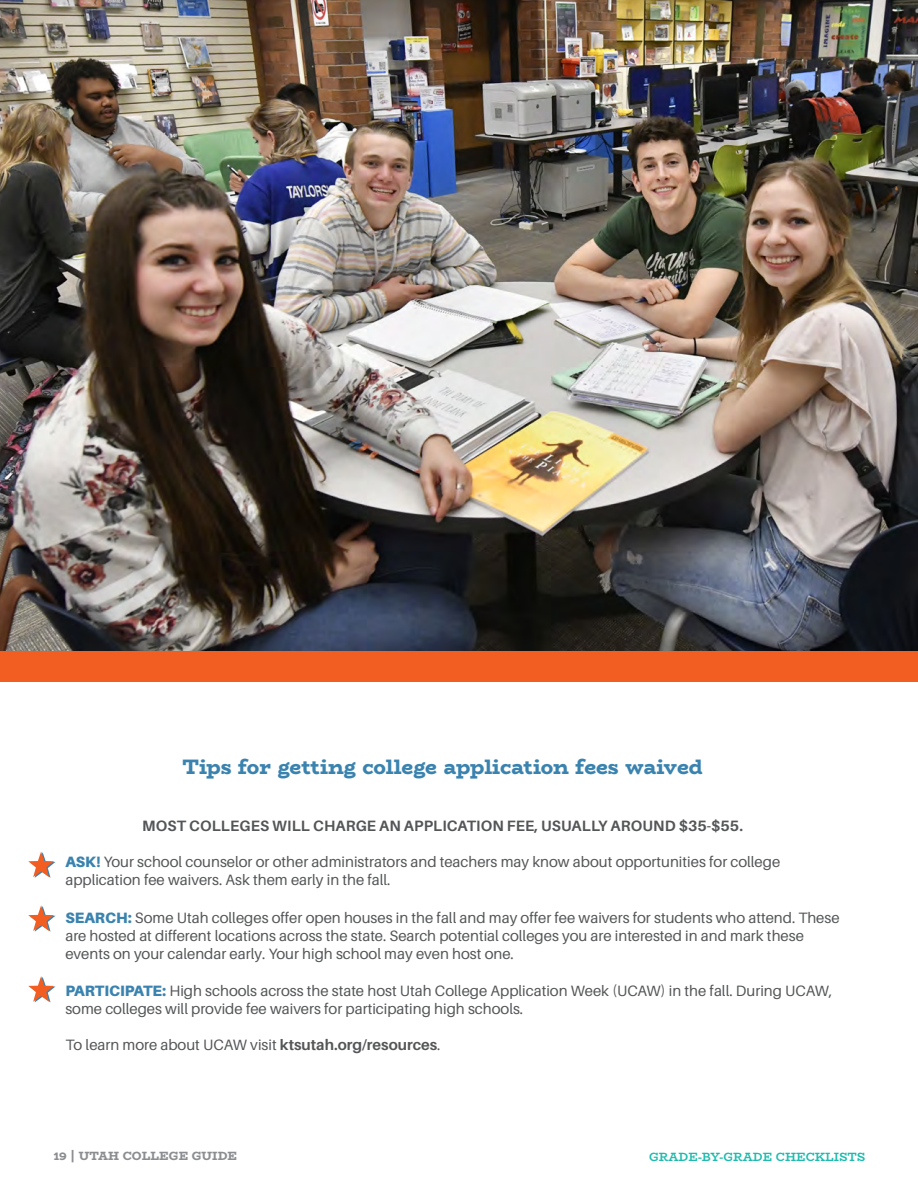
<style>
.page{position:relative;width:918px;height:1188px;background:#fff}
.page>*{position:absolute;margin:0;border:0;box-sizing:border-box;transform-origin:0 0}
.Call_out_-_header{font:800 21px "Bio Rhyme";letter-spacing:-.005em;color:#3a83af}
.t1{font:15px/18px "Aileron";color:#545557}
.Enrollment_numbers{font:700 15px "Aileron";letter-spacing:.01em;color:#545557}
.t2{font:700 12px "Bio Rhyme";color:#1dbbae}
.t3{font:800 12px "Bio Rhyme";color:#8b8d90}
.s1{font-weight:900;color:#3a83af}
.s2{font-weight:700}
</style>
<div class="page">
<img style="left:0;top:0;width:918px;height:651px">
<svg style="left:28px;top:851px;width:27px;height:27px"></svg>
<svg style="left:28px;top:905px;width:27px;height:27px"></svg>
<svg style="left:28px;top:976px;width:27px;height:26px"></svg>
<div style="left:0;top:651px;width:918px;height:30px;background:#f25d21"></div>
<p class="Call_out_-_header" style="left:182px;top:750px;width:522px">Tips for getting college application fees waived</p>
<p class="Enrollment_numbers" style="left:142px;top:818px;width:602px">MOST COLLEGES WILL CHARGE AN APPLICATION FEE, USUALLY AROUND $35-$55.</p>
<p class="t1" style="left:65px;top:853px;width:716px;text-indent:-27px"><span class="s1">• ASK!</span> Your school counselor or other administrators and teachers may know about opportunities for college application fee waivers. Ask them early in the fall.</p>
<p class="t1" style="left:65px;top:909px;width:776px;text-indent:-27px"><span class="s1">• SEARCH:</span> Some Utah colleges offer open houses in the fall and may offer fee waivers for students who attend. These are hosted at different locations across the state. Search potential colleges you are interested in and mark these events on your calendar early. Your high school may even host one.</p>
<p class="t1" style="left:65px;top:982px;width:769px;text-indent:-27px"><span class="s1">• PARTICIPATE:</span> High schools across the state host Utah College Application Week (UCAW) in the fall. During UCAW, some colleges will provide fee waivers for participating high schools.</p>
<p class="t1" style="left:65px;top:1036px;width:377px">To learn more about UCAW visit <span class="s2">ktsutah.org/resources</span>.</p>
<p class="t3" style="left:54px;top:1147px;width:185px">19 | UTAH COLLEGE GUIDE</p>
<p class="t2" style="left:649px;top:1147px;width:218px">GRADE-BY-GRADE CHECKLISTS</p>
</div>
